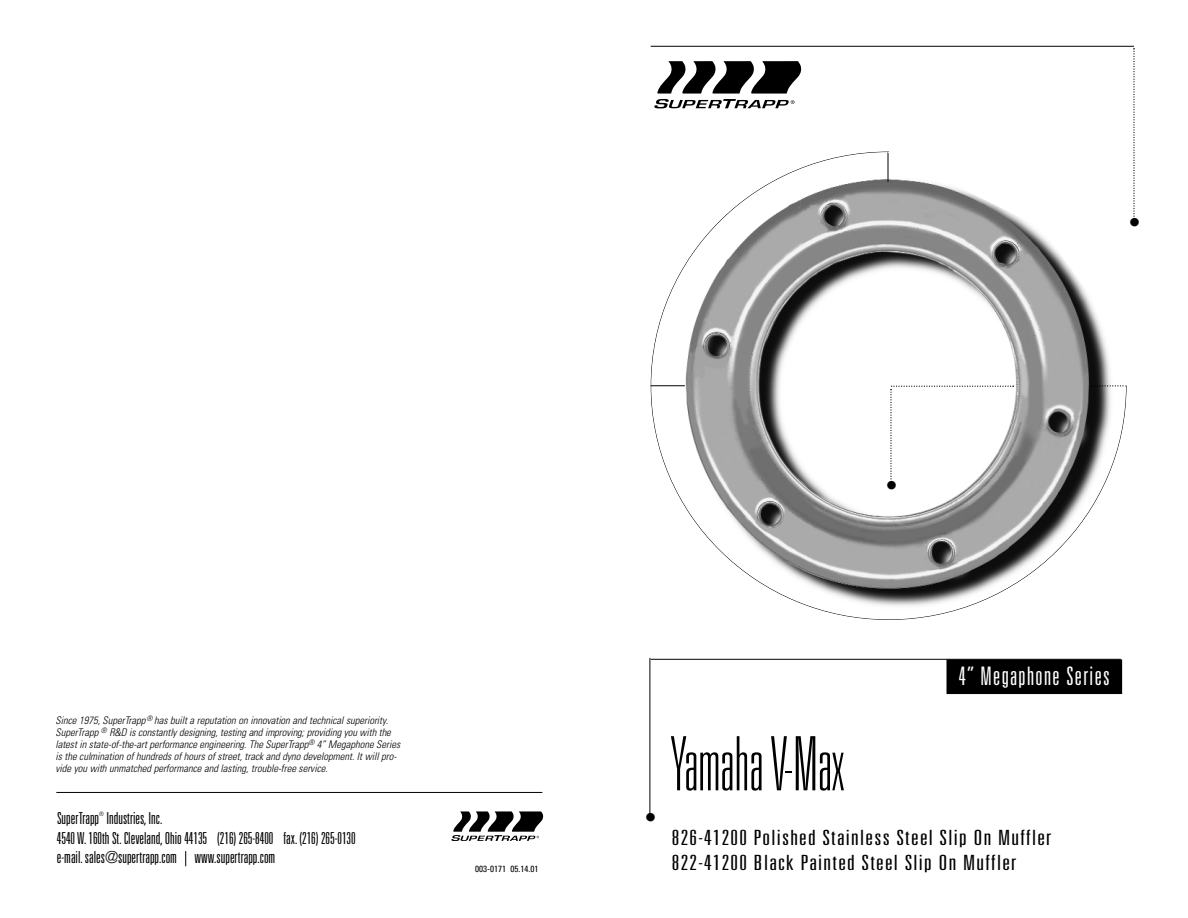
<style>
.page{position:relative;width:1188px;height:918px;background:#fff}
.page>*{position:absolute;margin:0;border:0;box-sizing:border-box;transform-origin:0 0}
.t1{font:100 ultra-condensed 75px "Univers";color:#000}
.t2{font:30px "Times";color:#000}
.t3{font:300 ultra-condensed 25.5px "Univers";letter-spacing:.055em;color:#fff}
.t4{font:300 ultra-condensed 21px/25.5px "Univers";letter-spacing:.045em;color:#000;scale:1.3 1}
.t5{font:300 ultra-condensed 16.5px/19.8px "Univers";color:#000}
.t6{font:italic 300 condensed 10.5px/12px "Univers";color:#000}
.t7{font:condensed 9px "Univers";color:#000}
.t8{font:300 condensed 6px "Univers";color:#000}
.s1{font-stretch:condensed}
</style>
<div class="page">
<img style="left:677px;top:160px;width:448px;height:460px">
<hr style="left:651px;top:659px;width:470px;height:1px;background:#000">
<hr style="left:651px;top:386px;width:34px;height:1px;background:#000">
<svg style="left:1133px;top:48px;width:2px;height:98px"></svg>
<div style="left:947px;top:660px;width:174px;height:33px;background:#000"></div>
<div style="left:946px;top:659px;width:176px;height:35px;border:2px solid #000"></div>
<svg style="left:890px;top:391px;width:124px;height:93px"></svg>
<hr style="left:651px;top:46px;width:483px;height:1px;background:#000">
<hr style="left:650px;top:658px;width:1px;height:156px;background:#000">
<svg style="left:888px;top:147px;width:247px;height:244px"></svg>
<svg style="left:654px;top:61px;width:148px;height:47px"></svg>
<svg style="left:185px;top:851px;width:1px;height:15px"></svg>
<svg style="left:451px;top:811px;width:93px;height:30px"></svg>
<hr style="left:56px;top:792px;width:486px;height:1px;background:#000">
<p class="t6" style="left:55px;top:716px;width:346px">Since 1975, SuperTrapp<sup>®</sup> has built a reputation on innovation and technical superiority.<br>SuperTrapp <sup>®</sup> R&amp;D is constantly designing, testing and improving; providing you with the latest in state-of-the-art performance engineering. The SuperTrapp<sup>®</sup> 4” Megaphone Series is the culmination of hundreds of hours of street, track and dyno development. It will pro&shy;vide you with unmatched performance and lasting, trouble-free service.</p>
<h3 class="t5" style="left:57px;top:809px;width:107px">SuperTrapp Industries, Inc.</h3>
<p class="t8" style="left:99px;top:812px;width:6px">®</p>
<h3 class="t5" style="left:57px;top:829px;width:300px">4540 W. 160th St. Cleveland, Ohio 44135 (216) 265-8400 fax. (216) 265-0130 e-mail. sales<span class="s1">@</span>supertrapp.com www.supertrapp.com</h3>
<p class="t7" style="left:475px;top:865px;width:65px">003-0171 05.14.01</p>
<h2 class="t2" style="left:1129px;top:209px;width:12px">•</h2>
<h2 class="t2" style="left:887px;top:473px;width:12px">•</h2>
<h3 class="t3" style="left:959px;top:666px;width:152px">4” Megaphone Series</h3>
<h2 class="t2" style="left:645px;top:805px;width:12px">•</h2>
<h1 class="t1" style="left:671px;top:736px;width:175px">Yamaha V-Max</h1>
<h3 class="t4" style="left:672px;top:825px;width:294px">826-41200 Polished Stainless Steel Slip On Muffler<br>822-41200 Black Painted Steel Slip On Muffler</h3>
</div>
